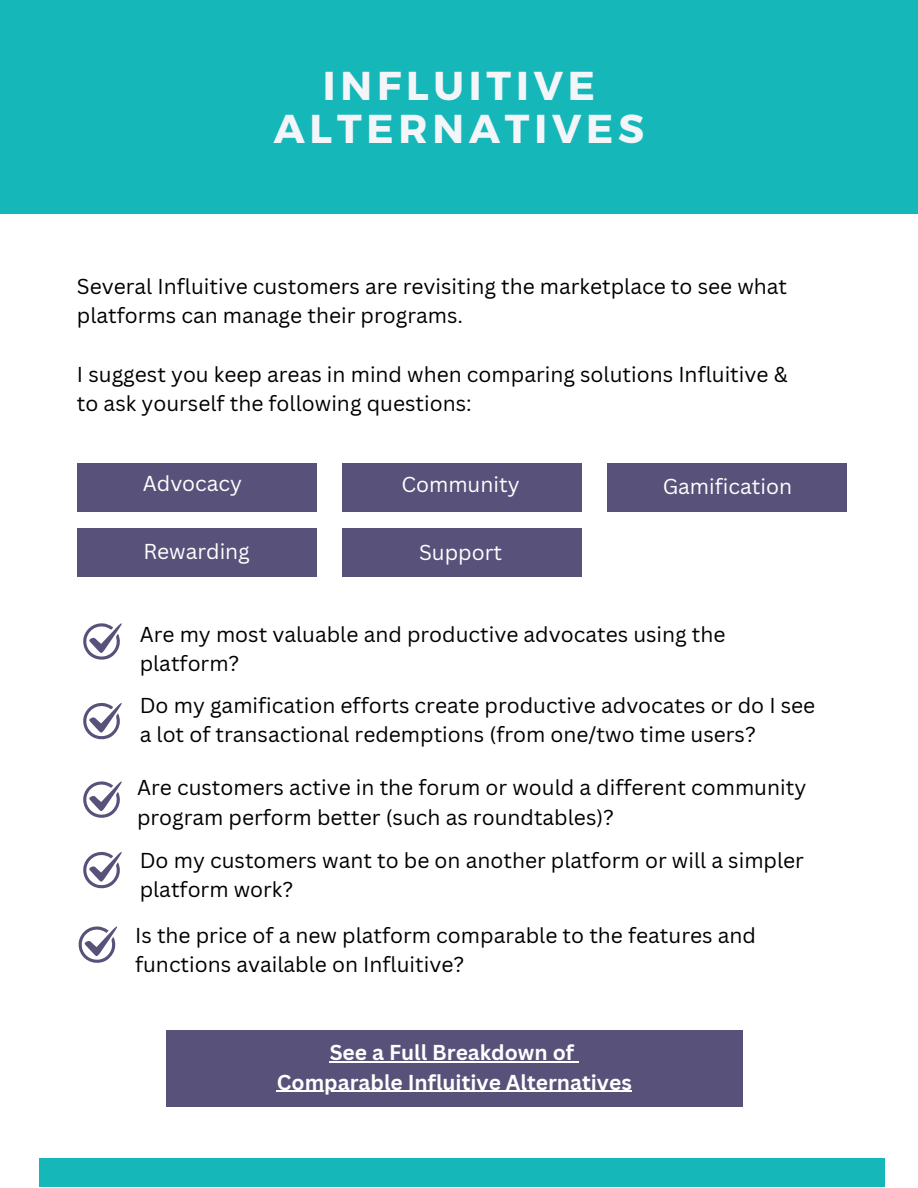
<style>
.page{position:relative;width:918px;height:1188px;background:#fff}
.page>*{position:absolute;margin:0;border:0;box-sizing:border-box;transform-origin:0 0}
.t1{font:700 40.35px/42.3px "Montserrat";letter-spacing:.12em;color:#f3f5f9;text-align:center}
.t2{font:21px/29.2px "Canva Sans";color:#000}
.t3{font:700 21px "Canva Sans";color:#fff}
.t4{font:21px "Canva Sans";color:#fff}
</style>
<div class="page">
<div style="left:39px;top:1159px;width:846px;height:28px;background:#15b7b8"></div>
<div style="left:0;top:0;width:918px;height:214px;background:#15b7b8"></div>
<div style="left:77px;top:463px;width:239px;height:48px;background:#58527b"></div>
<div style="left:342px;top:463px;width:240px;height:48px;background:#58527b"></div>
<div style="left:608px;top:463px;width:239px;height:48px;background:#58527b"></div>
<div style="left:77px;top:528px;width:239px;height:48px;background:#58527b"></div>
<div style="left:342px;top:528px;width:240px;height:48px;background:#58527b"></div>
<svg style="left:83px;top:623px;width:39px;height:37px"></svg>
<svg style="left:83px;top:702px;width:39px;height:37px"></svg>
<svg style="left:83px;top:781px;width:39px;height:37px"></svg>
<svg style="left:83px;top:852px;width:39px;height:36px"></svg>
<svg style="left:78px;top:926px;width:39px;height:37px"></svg>
<div style="left:166px;top:1030px;width:577px;height:77px;background:#58527b"></div>
<hr style="left:330px;top:1062px;width:244px;height:1px;background:#fff">
<hr style="left:277px;top:1091px;width:355px;height:1px;background:#fff">
<p class="t1" style="left:274px;top:63px;width:372px">INFLUITIVE<br>ALTERNATIVES</p>
<p class="t2" style="left:77px;top:271px;width:712px">Several Influitive customers are revisiting the marketplace to see what platforms can manage their programs.</p>
<p class="t2" style="left:77px;top:359px;width:712px">I suggest you keep areas in mind when comparing solutions Influitive &amp; to ask yourself the following questions:</p>
<h1 class="t4" style="left:143px;top:468px;width:101px">Advocacy</h1>
<p class="t4" style="left:401px;top:469px;width:120px">Community</p>
<p class="t4" style="left:663px;top:471px;width:131px">Gamification</p>
<p class="t4" style="left:143px;top:536px;width:108px">Rewarding</p>
<p class="t4" style="left:419px;top:538px;width:84px">Support</p>
<p class="t2" style="left:140px;top:619px;width:587px">Are my most valuable and productive advocates using the platform?</p>
<p class="t2" style="left:140px;top:690px;width:677px">Do my gamification efforts create productive advocates or do I see a lot of transactional redemptions (from one/two time users?</p>
<p class="t2" style="left:137px;top:773px;width:671px">Are customers active in the forum or would a different community program perform better (such as roundtables)?</p>
<p class="t2" style="left:140px;top:845px;width:666px">Do my customers want to be on another platform or will a simpler platform work?</p>
<p class="t2" style="left:135px;top:920px;width:622px">Is the price of a new platform comparable to the features and functions available on Influitive?</p>
<p class="t3" style="left:330px;top:1038px;width:246px">See a Full Breakdown of</p>
<p class="t3" style="left:277px;top:1067px;width:357px">Comparable Influitive Alternatives</p>
</div>
